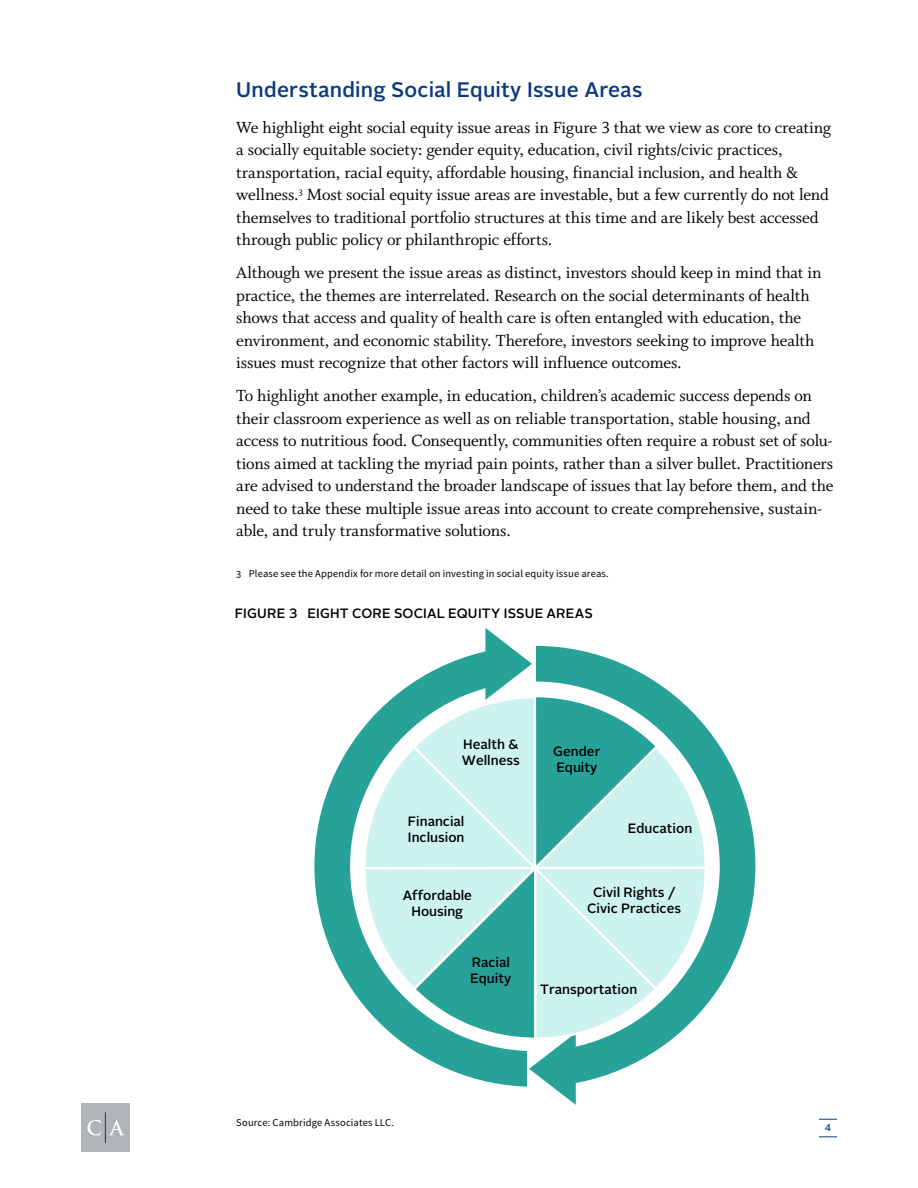
<style>
.page{position:relative;width:918px;height:1188px;background:#fff}
.page>*{position:absolute;margin:0;border:0;box-sizing:border-box;transform-origin:0 0}
.t1{font:500 21px "Alright Sans";letter-spacing:.01em;color:#083981}
.t2{font:18px/22.5px "Whitman";letter-spacing:-.01em;color:#000}
.t3{font:500 13.5px/16.2px "Alright Sans";color:#000}
.t4{font:10.5px "Source Sans Pro";letter-spacing:.015em;color:#000}
.t5{font:500 9.75px "Alright Sans";color:#083981}
</style>
<div class="page">
<svg style="left:314px;top:729px;width:441px;height:274px;fill:#26a299"></svg>
<svg style="left:362px;top:628px;width:346px;height:477px"></svg>
<div style="left:81px;top:1103px;width:49px;height:49px;background:#b1b4b6"></div>
<svg style="left:87px;top:1120px;width:14px;height:16px"></svg>
<svg style="left:109px;top:1120px;width:15px;height:15px"></svg>
<hr style="left:105px;top:1112px;width:1px;height:31px;background:#083981">
<svg style="left:819px;top:1119px;width:18px;height:1px"></svg>
<svg style="left:819px;top:1137px;width:18px;height:1px"></svg>
<p class="t1" style="left:236px;top:75px;width:408px">Understanding Social Equity Issue Areas</p>
<p class="t2" style="left:236px;top:117px;width:596px">We highlight eight social equity issue areas in Figure 3 that we view as core to creating a socially equitable society: gender equity, education, civil rights/civic practices, transportation, racial equity, affordable housing, financial inclusion, and health &amp; wellness.<sup>3</sup> Most social equity issue areas are investable, but a few currently do not lend themselves to traditional portfolio structures at this time and are likely best accessed through public policy or philanthropic efforts.</p>
<p class="t2" style="left:236px;top:262px;width:587px">Although we present the issue areas as distinct, investors should keep in mind that in practice, the themes are interrelated. Research on the social determinants of health shows that access and quality of health care is often entangled with education, the environment, and economic stability. Therefore, investors seeking to improve health issues must recognize that other factors will influence outcomes.</p>
<p class="t2" style="left:236px;top:385px;width:599px">To highlight another example, in education, children’s academic success depends on their classroom experience as well as on reliable transportation, stable housing, and access to nutritious food. Consequently, communities often require a robust set of solu&shy;tions aimed at tackling the myriad pain points, rather than a silver bullet. Practitioners are advised to understand the broader landscape of issues that lay before them, and the need to take these multiple issue areas into account to create comprehensive, sustain&shy;able, and truly transformative solutions.</p>
<p class="t4" style="left:236px;top:567px;width:374px">3 Please see the Appendix for more detail on investing in social equity issue areas.</p>
<p class="t3" style="left:235px;top:605px;width:359px">FIGURE 3 EIGHT CORE SOCIAL EQUITY ISSUE AREAS</p>
<p class="t3" style="left:462px;top:736px;width:60px">Health &amp;<br>Wellness</p>
<p class="t3" style="left:408px;top:813px;width:58px">Financial<br>Inclusion</p>
<p class="t3" style="left:403px;top:888px;width:71px;text-align:center">Affordable<br>Housing</p>
<p class="t3" style="left:470px;top:954px;width:42px">Racial<br>Equity</p>
<p class="t3" style="left:553px;top:743px;width:49px">Gender<br>Equity</p>
<p class="t3" style="left:628px;top:820px;width:66px">Education</p>
<p class="t3" style="left:587px;top:885px;width:96px;text-align:center">Civil Rights /<br>Civic Practices</p>
<p class="t3" style="left:540px;top:981px;width:99px">Transportation</p>
<p class="t4" style="left:236px;top:1116px;width:159px">Source: Cambridge Associates LLC.</p>
<p class="t5" style="left:825px;top:1121px;width:8px">4</p>
</div>
